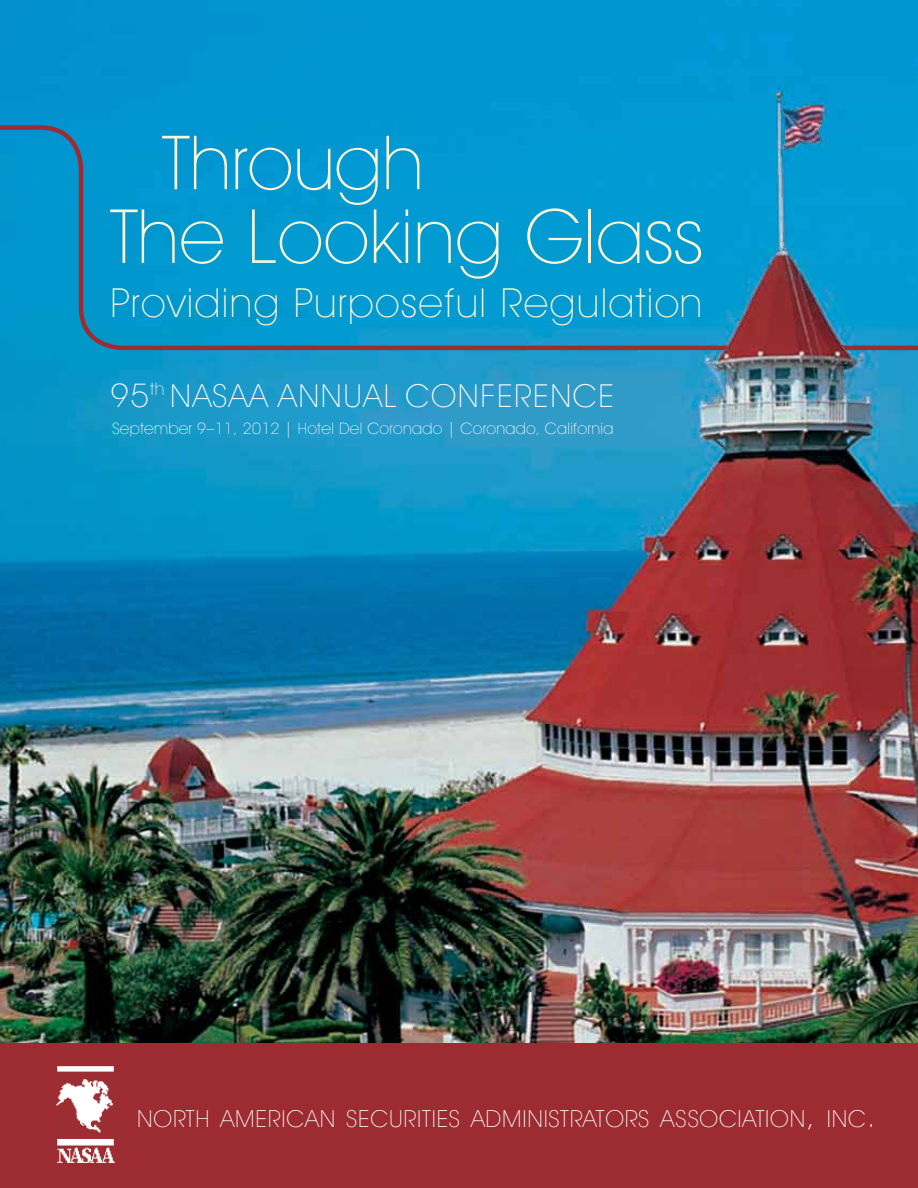
<style>
.page{position:relative;width:918px;height:1188px;background:#fff}
.page>*{position:absolute;margin:0;border:0;box-sizing:border-box;transform-origin:0 0}
.t1{font:200 75.15px/73.7px "Avant Garde IT Cby BT";letter-spacing:.005em;color:#fcf6d2}
.t2{font:200 40.35px "Avant Garde IT Cby BT";letter-spacing:.035em;color:#fcf6d2}
.t3{font:200 31.95px "Avant Garde IT Cby BT";letter-spacing:.05em;color:#fff}
.t4{font:200 23.7px "Avant Garde IT Cby BT";letter-spacing:.035em;color:#fff}
.t5{font:200 15.9px "Avant Garde IT Cby BT";letter-spacing:.02em;color:#fff}
.s1{font-size:32.85px}
.s2{font-size:33.75px}
</style>
<div class="page">
<img style="left:0;top:456px;width:918px;height:587px">
<div style="left:0;top:1043px;width:918px;height:145px;background:#9c2c31"></div>
<img style="left:0;top:0;width:918px;height:456px">
<img style="left:56px;top:1066px;width:59px;height:97px">
<h1 class="t1" style="left:110px;top:125px;width:594px;text-indent:52px">Through<br>The Looking Glass</h1>
<h2 class="t2" style="left:110px;top:278px;width:594px">Providing Purposeful Regulation</h2>
<h3 class="t3" style="left:111px;top:376px;width:505px"><span class="s1">95</span><sup>th</sup> NASAA ANNUAL CONFERENCE</h3>
<p class="t5" style="left:112px;top:419px;width:503px">September 9–11, 2012 | Hotel Del Coronado | Coronado, California</p>
<h3 class="t4" style="left:137px;top:1104px;width:740px">NORTH AMERICAN SECURITIES ADMINISTRATORS ASSOCIATION<span class="s2">,</span> INC<span class="s2">.</span></h3>
</div>
